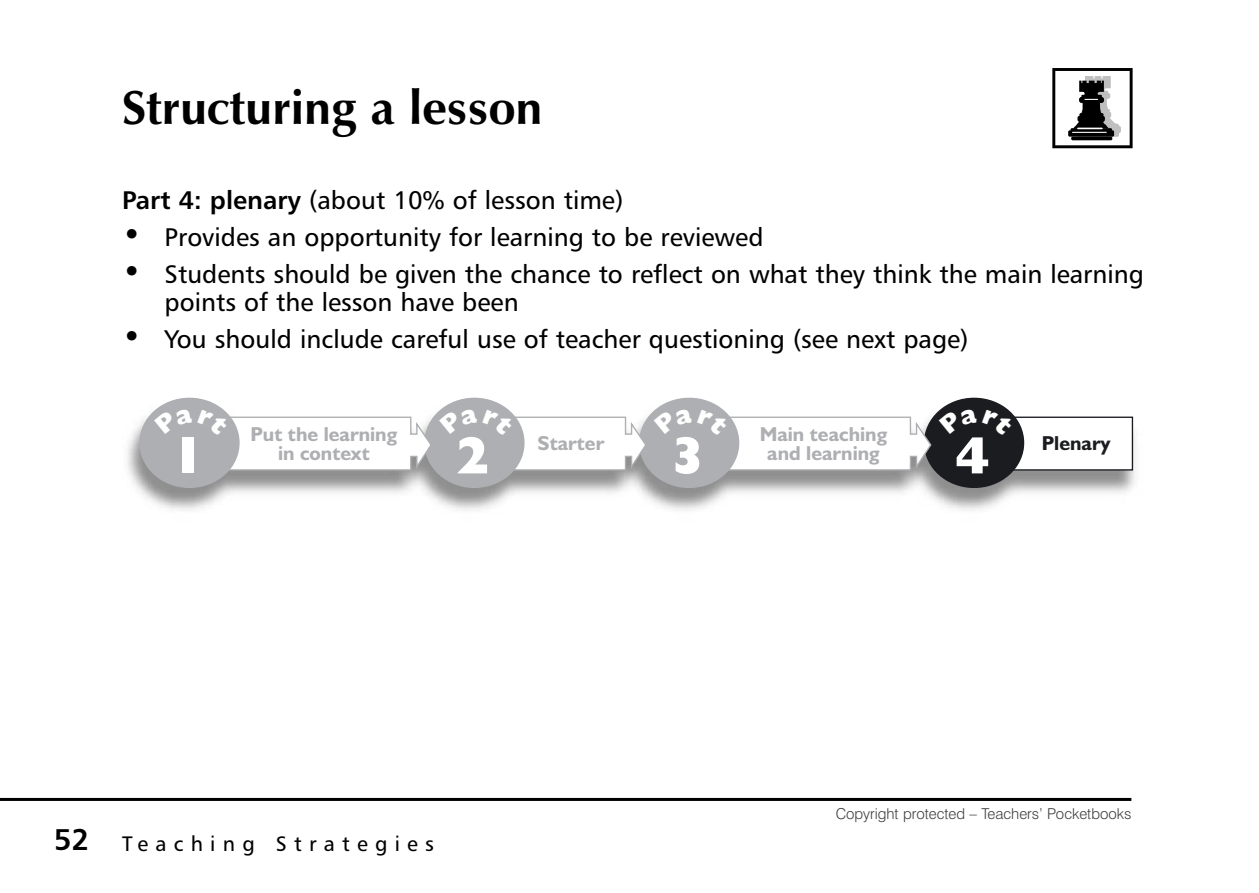
<style>
.page{position:relative;width:1259px;height:893px;background:#fff}
.page>*{position:absolute;margin:0;border:0;box-sizing:border-box;transform-origin:0 0}
.t1{font:800 52.5px "Humanist 521 BT";color:#fff}
.t2{font:700 48px "Zapf Humanist 601 BT";color:#000}
.t3{font:25.5px/28.5px "Humanist 777 BT Roman B";color:#000}
.t4{font:21px "Humanist 777 BT Roman B";letter-spacing:.345em;color:#000}
.t5{font:700 20.4px/18.9px "Humanist 521 BT";color:#aeafb2;text-align:center}
.t6{font:700 20.4px "Humanist 521 BT";color:#1b1c20}
.t7{font:300 15px "Swiss 721 BT";color:#3e3e3e}
.s1{font-family:"Humanist 777 BT Bold B"}
.s2{font-size:33px}
.s3{font-family:"Humanist 777 BT Bold B";font-size:30px}
</style>
<div class="page">
<img style="left:127px;top:397px;width:1008px;height:114px">
<div style="left:1011px;top:417px;width:121px;height:53px;background:#fff"></div>
<div style="left:1011px;top:417px;width:122px;height:54px;border:1px solid #1b1c20"></div>
<div style="left:924px;top:398px;width:99px;height:89px;background:#1b1c20;border-radius:50%"></div>
<div style="left:639px;top:398px;width:99px;height:89px;background:#aeafb2;border-radius:50%"></div>
<div style="left:425px;top:398px;width:99px;height:89px;background:#aeafb2;border-radius:50%"></div>
<div style="left:140px;top:398px;width:99px;height:89px;background:#aeafb2;border-radius:50%"></div>
<hr style="left:0;top:798px;width:1131px;height:3px;background:#000">
<svg style="left:1052px;top:68px;width:80px;height:80px"></svg>
<svg style="left:939px;top:408px;width:75px;height:8px"></svg>
<svg style="left:654px;top:408px;width:278px;height:63px"></svg>
<svg style="left:439px;top:408px;width:208px;height:63px"></svg>
<svg style="left:154px;top:408px;width:279px;height:63px"></svg>
<h2 class="t2" style="left:122px;top:83px;width:422px">Structuring a lesson</h2>
<p class="t3" style="left:122px;top:188px;width:503px"><span class="s1">Part 4: plenary</span> (about 10% of lesson time)</p>
<p class="t3" style="left:122px;top:225px;width:643px"><span class="s2">•</span> Provides an opportunity for learning to be reviewed</p>
<p class="t3" style="left:165px;top:262px;width:980px;text-indent:-43px"><span class="s2">•</span> Students should be given the chance to reflect on what they think the main learning points of the lesson have been</p>
<p class="t3" style="left:122px;top:327px;width:848px"><span class="s2">•</span> You should include careful use of teacher questioning (see next page)</p>
<h1 class="t1" style="left:171px;top:438px;width:35px">1</h1>
<p class="t5" style="left:250px;top:427px;width:148px">Put the learning in context</p>
<h1 class="t1" style="left:456px;top:438px;width:35px">2</h1>
<p class="t5" style="left:537px;top:436px;width:68px">Starter</p>
<h1 class="t1" style="left:670px;top:438px;width:35px">3</h1>
<p class="t5" style="left:759px;top:427px;width:129px">Main teaching and learning</p>
<h1 class="t1" style="left:955px;top:438px;width:35px">4</h1>
<p class="t6" style="left:1041px;top:436px;width:70px">Plenary</p>
<p class="t4" style="left:54px;top:835px;width:382px"><span class="s3">52</span> Teaching Strategies</p>
<p class="t7" style="left:835px;top:806px;width:297px">Copyright protected – Teachers’ Pocketbooks</p>
</div>
